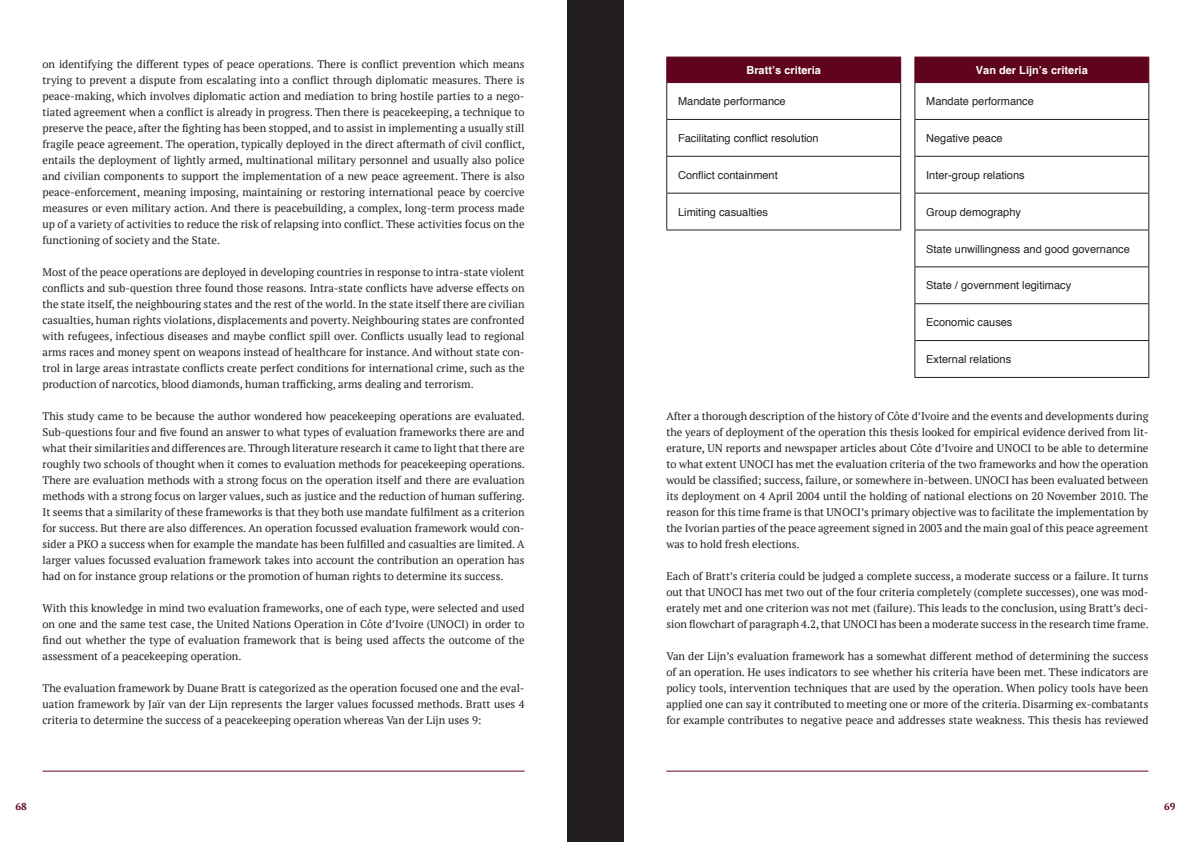
<style>
.page{position:relative;width:1191px;height:842px;background:#fff}
.page>*{position:absolute;margin:0;border:0;box-sizing:border-box;transform-origin:0 0}
.Body{font:11px/16px "PT Serif";color:#231f20;text-align:justify}
.Body-2{font:11px "Helvetica";color:#231f20}
.Body-3{font:700 11px "Helvetica";color:#fff}
.t1{font:700 10px "PT Serif";color:#5f031e}
</style>
<div class="page">
<hr style="left:43px;top:771px;width:481px;height:1px;background:#5f031e">
<hr style="left:666px;top:771px;width:482px;height:1px;background:#5f031e">
<div style="left:666px;top:57px;width:483px;height:26px;background:#5f031e"></div>
<hr style="left:666px;top:82px;width:235px;height:1px;background:#5f031e">
<hr style="left:914px;top:82px;width:235px;height:1px;background:#5f031e">
<hr style="left:666px;top:83px;width:1px;height:36px;background:#231f20">
<hr style="left:900px;top:83px;width:1px;height:36px;background:#231f20">
<hr style="left:914px;top:83px;width:1px;height:36px;background:#231f20">
<hr style="left:1148px;top:83px;width:1px;height:36px;background:#231f20">
<hr style="left:666px;top:119px;width:235px;height:1px;background:#231f20">
<hr style="left:666px;top:120px;width:1px;height:36px;background:#231f20">
<hr style="left:900px;top:120px;width:1px;height:36px;background:#231f20">
<hr style="left:914px;top:119px;width:235px;height:1px;background:#231f20">
<hr style="left:914px;top:120px;width:1px;height:36px;background:#231f20">
<hr style="left:1148px;top:120px;width:1px;height:36px;background:#231f20">
<hr style="left:666px;top:156px;width:235px;height:1px;background:#231f20">
<hr style="left:666px;top:157px;width:1px;height:36px;background:#231f20">
<hr style="left:900px;top:157px;width:1px;height:36px;background:#231f20">
<hr style="left:914px;top:156px;width:235px;height:1px;background:#231f20">
<hr style="left:914px;top:157px;width:1px;height:36px;background:#231f20">
<hr style="left:1148px;top:157px;width:1px;height:36px;background:#231f20">
<hr style="left:666px;top:193px;width:235px;height:1px;background:#231f20">
<hr style="left:666px;top:194px;width:1px;height:36px;background:#231f20">
<hr style="left:900px;top:194px;width:1px;height:36px;background:#231f20">
<hr style="left:914px;top:193px;width:235px;height:1px;background:#231f20">
<hr style="left:914px;top:194px;width:1px;height:36px;background:#231f20">
<hr style="left:1148px;top:194px;width:1px;height:36px;background:#231f20">
<hr style="left:666px;top:230px;width:235px;height:1px;background:#231f20">
<hr style="left:914px;top:230px;width:235px;height:1px;background:#231f20">
<hr style="left:914px;top:230px;width:1px;height:36px;background:#231f20">
<hr style="left:1148px;top:230px;width:1px;height:36px;background:#231f20">
<hr style="left:914px;top:266px;width:235px;height:1px;background:#231f20">
<hr style="left:914px;top:267px;width:1px;height:36px;background:#231f20">
<hr style="left:1148px;top:267px;width:1px;height:36px;background:#231f20">
<hr style="left:914px;top:303px;width:235px;height:1px;background:#231f20">
<hr style="left:914px;top:304px;width:1px;height:36px;background:#231f20">
<hr style="left:1148px;top:304px;width:1px;height:36px;background:#231f20">
<hr style="left:914px;top:340px;width:235px;height:1px;background:#231f20">
<hr style="left:914px;top:341px;width:1px;height:36px;background:#231f20">
<hr style="left:1148px;top:341px;width:1px;height:36px;background:#231f20">
<hr style="left:914px;top:377px;width:235px;height:1px;background:#231f20">
<div style="left:567px;top:0;width:28px;height:842px;background:#231f20"></div>
<div style="left:595px;top:0;width:29px;height:842px;background:#231f20"></div>
<p class="Body" style="left:43px;top:56px;width:484px">on identifying the different types of peace operations. There is conflict prevention which means trying to prevent a dispute from escalating into a conflict through diplomatic measures. There is peace-making, which involves diplomatic action and mediation to bring hostile parties to a nego&shy;tiated agreement when a conflict is already in progress. Then there is peacekeeping, a technique to preserve the peace, after the fighting has been stopped, and to assist in implementing a usually still fragile peace agreement. The operation, typically deployed in the direct aftermath of civil conflict, entails the deployment of lightly armed, multinational military personnel and usually also police and civilian components to support the implementation of a new peace agreement. There is also peace-enforcement, meaning imposing, maintaining or restoring international peace by coercive measures or even military action. And there is peacebuilding, a complex, long-term process made up of a variety of activities to reduce the risk of relapsing into conflict. These activities focus on the functioning of society and the State.</p>
<p class="Body" style="left:43px;top:264px;width:483px">Most of the peace operations are deployed in developing countries in response to intra-state violent conflicts and sub-question three found those reasons. Intra-state conflicts have adverse effects on the state itself, the neighbouring states and the rest of the world. In the state itself there are civilian casualties, human rights violations, displacements and poverty. Neighbouring states are confronted with refugees, infectious diseases and maybe conflict spill over. Conflicts usually lead to regional arms races and money spent on weapons instead of healthcare for instance. And without state con&shy;trol in large areas intrastate conflicts create perfect conditions for international crime, such as the production of narcotics, blood diamonds, human trafficking, arms dealing and terrorism.</p>
<p class="Body" style="left:43px;top:408px;width:484px">This study came to be because the author wondered how peacekeeping operations are evaluated.<br>Sub-questions four and five found an answer to what types of evaluation frameworks there are and what their similarities and differences are. Through literature research it came to light that there are roughly two schools of thought when it comes to evaluation methods for peacekeeping operations.<br>There are evaluation methods with a strong focus on the operation itself and there are evaluation methods with a strong focus on larger values, such as justice and the reduction of human suffering.<br>It seems that a similarity of these frameworks is that they both use mandate fulfilment as a criterion for success. But there are also differences. An operation focussed evaluation framework would con&shy;sider a PKO a success when for example the mandate has been fulfilled and casualties are limited. A larger values focussed evaluation framework takes into account the contribution an operation has had on for instance group relations or the promotion of human rights to determine its success.</p>
<p class="Body" style="left:43px;top:600px;width:483px">With this knowledge in mind two evaluation frameworks, one of each type, were selected and used on one and the same test case, the United Nations Operation in Côte d’Ivoire (UNOCI) in order to find out whether the type of evaluation framework that is being used affects the outcome of the assessment of a peacekeeping operation.</p>
<p class="Body" style="left:43px;top:680px;width:483px">The evaluation framework by Duane Bratt is categorized as the operation focused one and the eval&shy;uation framework by Jaïr van der Lijn represents the larger values focussed methods. Bratt uses 4 criteria to determine the success of a peacekeeping operation whereas Van der Lijn uses 9:</p>
<p class="Body-3" style="left:746px;top:63px;width:76px">Bratt’s criteria</p>
<p class="Body-3" style="left:976px;top:63px;width:113px">Van der Lijn’s criteria</p>
<p class="Body-2" style="left:678px;top:93px;width:109px">Mandate performance</p>
<p class="Body-2" style="left:926px;top:93px;width:109px">Mandate performance</p>
<p class="Body-2" style="left:678px;top:130px;width:142px">Facilitating conflict resolution</p>
<p class="Body-2" style="left:926px;top:130px;width:78px">Negative peace</p>
<p class="Body-2" style="left:678px;top:166px;width:101px">Conflict containment</p>
<p class="Body-2" style="left:926px;top:166px;width:100px">Inter-group relations</p>
<p class="Body-2" style="left:678px;top:203px;width:91px">Limiting casualties</p>
<p class="Body-2" style="left:926px;top:203px;width:96px">Group demography</p>
<p class="Body-2" style="left:926px;top:240px;width:205px">State unwillingness and good governance</p>
<p class="Body-2" style="left:926px;top:277px;width:146px">State / government legitimacy</p>
<p class="Body-2" style="left:926px;top:314px;width:88px">Economic causes</p>
<p class="Body-2" style="left:926px;top:351px;width:86px">External relations</p>
<p class="Body" style="left:666px;top:408px;width:483px">After a thorough description of the history of Côte d’Ivoire and the events and developments during the years of deployment of the operation this thesis looked for empirical evidence derived from lit&shy;erature, UN reports and newspaper articles about Côte d’Ivoire and UNOCI to be able to determine to what extent UNOCI has met the evaluation criteria of the two frameworks and how the operation would be classified; success, failure, or somewhere in-between. UNOCI has been evaluated between its deployment on 4 April 2004 until the holding of national elections on 20 November 2010. The reason for this time frame is that UNOCI’s primary objective was to facilitate the implementation by the Ivorian parties of the peace agreement signed in 2003 and the main goal of this peace agreement was to hold fresh elections.</p>
<p class="Body" style="left:666px;top:568px;width:484px">Each of Bratt’s criteria could be judged a complete success, a moderate success or a failure. It turns out that UNOCI has met two out of the four criteria completely (complete successes), one was mod&shy;erately met and one criterion was not met (failure). This leads to the conclusion, using Bratt’s deci&shy;sion flowchart of paragraph 4.2, that UNOCI has been a moderate success in the research time frame.</p>
<p class="Body" style="left:666px;top:648px;width:483px">Van der Lijn’s evaluation framework has a somewhat different method of determining the success of an operation. He uses indicators to see whether his criteria have been met. These indicators are policy tools, intervention techniques that are used by the operation. When policy tools have been applied one can say it contributed to meeting one or more of the criteria. Disarming ex-combatants for example contributes to negative peace and addresses state weakness. This thesis has reviewed</p>
<p class="t1" style="left:16px;top:800px;width:13px">68</p>
<p class="t1" style="left:1164px;top:800px;width:13px">69</p>
</div>
